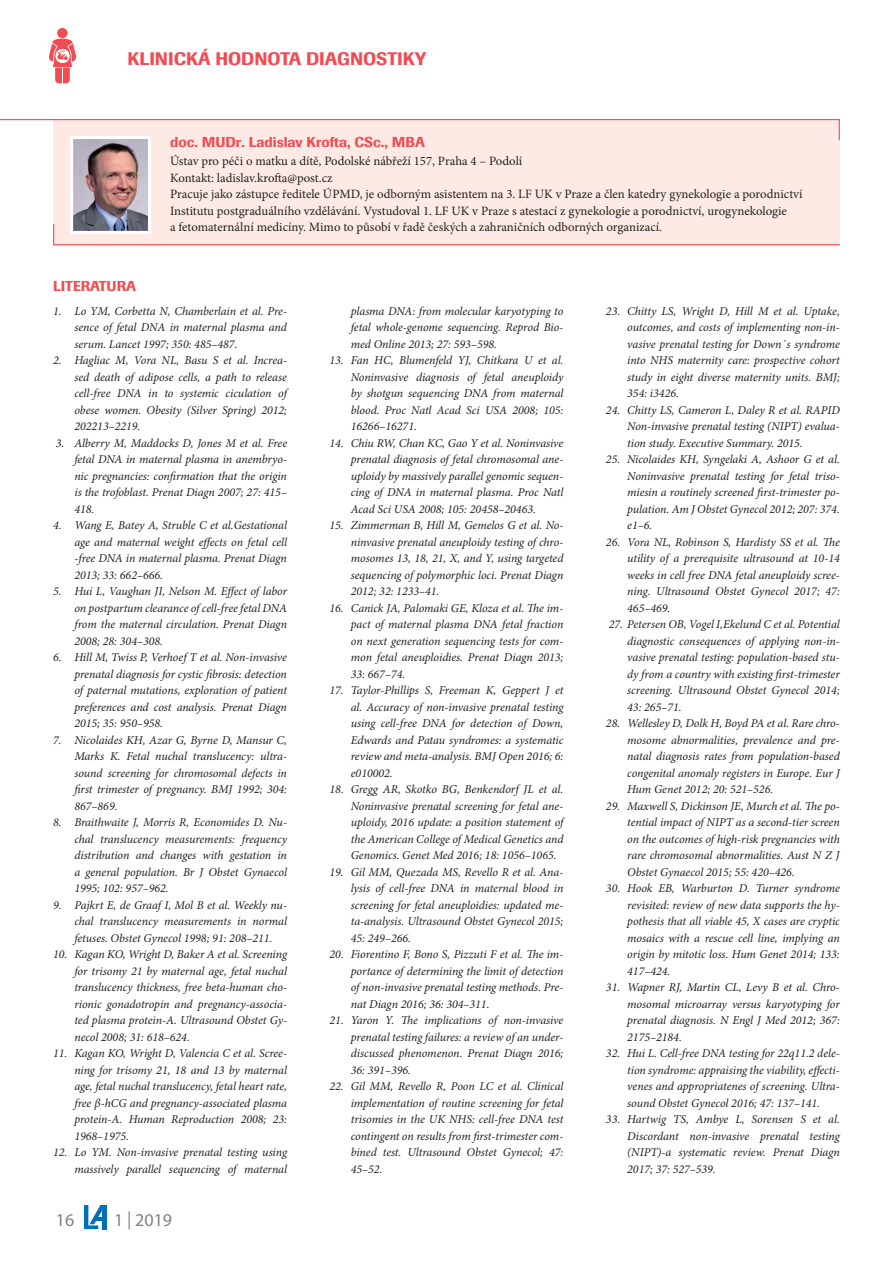
<style>
.page{position:relative;width:893px;height:1263px;background:#fff}
.page>*{position:absolute;margin:0;border:0;box-sizing:border-box;transform-origin:0 0}
.t1{font:18px "Imago Medium CE";color:#f04c54}
.t2{font:18px "Myriad Pro";color:#808285}
.t3{font:14.25px "Imago Medium CE";color:#f04c54}
.t4{font:12.75px/16.5px "Minion Pro";color:#231f20}
.t5{font:italic 12px/16.5px "Minion Pro";letter-spacing:-.005em;color:#231f20;text-align:justify}
</style>
<div class="page">
<div style="left:102px;top:1205px;width:5px;height:24px;background:#006fba"></div>
<svg style="left:84px;top:1205px;width:18px;height:24px"></svg>
<svg style="left:49px;top:28px;width:27px;height:55px"></svg>
<div style="left:53px;top:119px;width:787px;height:126px;background:#feeae5"></div>
<svg style="left:0;top:119px;width:840px;height:22px"></svg>
<svg style="left:53px;top:224px;width:787px;height:22px"></svg>
<img style="left:74px;top:140px;width:73px;height:90px">
<div style="left:70px;top:136px;width:81px;height:98px;border:3px solid #fff"></div>
<h1 class="t1" style="left:128px;top:52px;width:300px">KLINICKÁ HODNOTA DIAGNOSTIKY</h1>
<p class="t3" style="left:53px;top:281px;width:84px">LITERATURA</p>
<p class="t3" style="left:170px;top:137px;width:256px">doc. MUDr. Ladislav Krofta, CSc., MBA</p>
<p class="t4" style="left:170px;top:154px;width:634px">Ústav pro péči o matku a dítě, Podolské nábřeží 157, Praha 4 – Podolí<br>Kontakt: ladislav.krofta@post.cz<br>Pracuje jako zástupce ředitele ÚPMD, je odborným asistentem na 3. LF UK v Praze a člen katedry gynekologie a porodnictví Institutu postgraduálního vzdělávání. Vystudoval 1. LF UK v Praze s atestací z gynekologie a porodnictví, urogynekologie<br>a fetomaternální medicíny. Mimo to působí v řadě českých a zahraničních odborných organizací.</p>
<p class="t5" style="left:74px;top:304px;width:214px;text-indent:-21px">1. Lo YM, Corbetta N, Chamberlain et al. Pre&shy;sence of fetal DNA in maternal plasma and serum. Lancet 1997; 350: 485–487.</p>
<p class="t5" style="left:74px;top:353px;width:214px;text-indent:-21px">2. Hagliac M, Vora NL, Basu S et al. Increa&shy;sed death of adipose cells, a path to release cell-free DNA in to systemic ciculation of obese women. Obesity (Silver Spring) 2012; 202213–2219.</p>
<p class="t5" style="left:74px;top:436px;width:214px;text-indent:-19px">3. Alberry M, Maddocks D, Jones M et al. Free fetal DNA in maternal plasma in anembryo&shy;nic pregnancies: confirmation that the origin is the trofoblast. Prenat Diagn 2007; 27: 415– 418.</p>
<p class="t5" style="left:74px;top:518px;width:214px;text-indent:-21px">4. Wang E, Batey A, Struble C et al.Gestational age and maternal weight effects on fetal cell -free DNA in maternal plasma. Prenat Diagn 2013; 33: 662–666.</p>
<p class="t5" style="left:74px;top:584px;width:214px;text-indent:-21px">5. Hui L, Vaughan JI, Nelson M. Effect of labor on postpartum clearance of cell-free fetal DNA from the maternal circulation. Prenat Diagn 2008; 28: 304–308.</p>
<p class="t5" style="left:74px;top:650px;width:214px;text-indent:-21px">6. Hill M, Twiss P, Verhoef T et al. Non-invasive prenatal diagnosis for cystic fibrosis: detection of paternal mutations, exploration of patient preferences and cost analysis. Prenat Diagn 2015; 35: 950–958.</p>
<p class="t5" style="left:74px;top:733px;width:214px;text-indent:-21px">7. Nicolaides KH, Azar G, Byrne D, Mansur C, Marks K. Fetal nuchal translucency: ultra&shy;sound screening for chromosomal defects in first trimester of pregnancy. BMJ 1992; 304:<br>867–869.</p>
<p class="t5" style="left:74px;top:815px;width:214px;text-indent:-21px">8. Braithwaite J, Morris R, Economides D. Nu&shy;chal translucency measurements: frequency distribution and changes with gestation in a general population. Br J Obstet Gynaecol 1995; 102: 957–962.</p>
<p class="t5" style="left:74px;top:898px;width:214px;text-indent:-21px">9. Pajkrt E, de Graaf I, Mol B et al. Weekly nu&shy;chal translucency measurements in normal fetuses. Obstet Gynecol 1998; 91: 208–211.</p>
<p class="t5" style="left:74px;top:947px;width:214px;text-indent:-21px">10. Kagan KO, Wright D, Baker A et al. Screening for trisomy 21 by maternal age, fetal nuchal translucency thickness, free beta-human cho&shy;rionic gonadotropin and pregnancy-associa&shy;ted plasma protein-A. Ultrasound Obstet Gy&shy;necol 2008; 31: 618–624.</p>
<p class="t5" style="left:74px;top:1046px;width:214px;text-indent:-21px">11. Kagan KO, Wright D, Valencia C et al. Scree&shy;ning for trisomy 21, 18 and 13 by maternal age, fetal nuchal translucency, fetal heart rate, free β-hCG and pregnancy-associated plasma protein-A. Human Reproduction 2008; 23:<br>1968–1975.</p>
<p class="t5" style="left:53px;top:1145px;width:235px;text-align:right">12. Lo YM. Non-invasive prenatal testing using massively parallel sequencing of maternal</p>
<h1 class="t2" style="left:56px;top:1209px;width:20px">16</h1>
<h1 class="t2" style="left:114px;top:1209px;width:60px">1 | 2019</h1>
<p class="t5" style="left:351px;top:304px;width:214px">plasma DNA: from molecular karyotyping to fetal whole-genome sequencing. Reprod Bio&shy;med Online 2013; 27: 593–598.</p>
<p class="t5" style="left:351px;top:353px;width:214px;text-indent:-21px">13. Fan HC, Blumenfeld YJ, Chitkara U et al.<br>Noninvasive diagnosis of fetal aneuploidy by shotgun sequencing DNA from maternal blood. Proc Natl Acad Sci USA 2008; 105:<br>16266–16271.</p>
<p class="t5" style="left:351px;top:436px;width:214px;text-indent:-21px">14. Chiu RW, Chan KC, Gao Y et al. Noninvasive prenatal diagnosis of fetal chromosomal ane&shy;uploidy by massively parallel genomic sequen&shy;cing of DNA in maternal plasma. Proc Natl Acad Sci USA 2008; 105: 20458–20463.</p>
<p class="t5" style="left:351px;top:518px;width:214px;text-indent:-21px">15. Zimmerman B, Hill M, Gemelos G et al. No&shy;ninvasive prenatal aneuploidy testing of chro&shy;mosomes 13, 18, 21, X, and Y, using targeted sequencing of polymorphic loci. Prenat Diagn 2012; 32: 1233–41.</p>
<p class="t5" style="left:351px;top:601px;width:214px;text-indent:-21px">16. Canick JA, Palomaki GE, Kloza et al. The im&shy;pact of maternal plasma DNA fetal fraction on next generation sequencing tests for com&shy;mon fetal aneuploidies. Prenat Diagn 2013; 33: 667–74.</p>
<p class="t5" style="left:351px;top:683px;width:214px;text-indent:-21px">17. Taylor-Phillips S, Freeman K, Geppert J et al. Accuracy of non-invasive prenatal testing using cell-free DNA for detection of Down, Edwards and Patau syndromes: a systematic review and meta-analysis. BMJ Open 2016; 6: e010002.</p>
<p class="t5" style="left:351px;top:782px;width:214px;text-indent:-21px">18. Gregg AR, Skotko BG, Benkendorf JL et al.<br>Noninvasive prenatal screening for fetal ane&shy;uploidy, 2016 update: a position statement of the American College of Medical Genetics and Genomics. Genet Med 2016; 18: 1056–1065.</p>
<p class="t5" style="left:351px;top:865px;width:214px;text-indent:-21px">19. Gil MM, Quezada MS, Revello R et al. Ana&shy;lysis of cell-free DNA in maternal blood in screening for fetal aneuploidies: updated me&shy;ta-analysis. Ultrasound Obstet Gynecol 2015; 45: 249–266.</p>
<p class="t5" style="left:351px;top:947px;width:214px;text-indent:-21px">20. Fiorentino F, Bono S, Pizzuti F et al. The im&shy;portance of determining the limit of detection of non-invasive prenatal testing methods. Pre&shy;nat Diagn 2016; 36: 304–311.</p>
<p class="t5" style="left:351px;top:1013px;width:214px;text-indent:-21px">21. Yaron Y. The implications of non-invasive prenatal testing failures: a review of an under&shy;discussed phenomenon. Prenat Diagn 2016; 36: 391–396.</p>
<p class="t5" style="left:351px;top:1079px;width:214px;text-indent:-21px">22. Gil MM, Revello R, Poon LC et al. Clinical implementation of routine screening for fetal trisomies in the UK NHS: cell-free DNA test contingent on results from first-trimester com&shy;bined test. Ultrasound Obstet Gynecol; 47:<br>45–52.</p>
<p class="t5" style="left:627px;top:304px;width:214px;text-indent:-21px">23. Chitty LS, Wright D, Hill M et al. Uptake, outcomes, and costs of implementing non-in&shy;vasive prenatal testing for Down´s syndrome into NHS maternity care: prospective cohort study in eight diverse maternity units. BMJ; 354: i3426.</p>
<p class="t5" style="left:627px;top:403px;width:214px;text-indent:-21px">24. Chitty LS, Cameron L, Daley R et al. RAPID Non-invasive prenatal testing (NIPT) evalua&shy;tion study. Executive Summary. 2015.</p>
<p class="t5" style="left:627px;top:452px;width:214px;text-indent:-21px">25. Nicolaides KH, Syngelaki A, Ashoor G et al.<br>Noninvasive prenatal testing for fetal triso&shy;miesin a routinely screened first-trimester po&shy;pulation. Am J Obstet Gynecol 2012; 207: 374. e1–6.</p>
<p class="t5" style="left:627px;top:535px;width:214px;text-indent:-21px">26. Vora NL, Robinson S, Hardisty SS et al. The utility of a prerequisite ultrasound at 10-14 weeks in cell free DNA fetal aneuploidy scree&shy;ning. Ultrasound Obstet Gynecol 2017; 47:<br>465–469.</p>
<p class="t5" style="left:627px;top:617px;width:214px;text-indent:-19px">27. Petersen OB, Vogel I,Ekelund C et al. Potential diagnostic consequences of applying non-in&shy;vasive prenatal testing: population-based stu&shy;dy from a country with existing first-trimester screening. Ultrasound Obstet Gynecol 2014; 43: 265–71.</p>
<p class="t5" style="left:627px;top:716px;width:214px;text-indent:-21px">28. Wellesley D, Dolk H, Boyd PA et al. Rare chro&shy;mosome abnormalities, prevalence and pre&shy;natal diagnosis rates from population-based congenital anomaly registers in Europe. Eur J Hum Genet 2012; 20: 521–526.</p>
<p class="t5" style="left:627px;top:799px;width:214px;text-indent:-21px">29. Maxwell S, Dickinson JE, Murch et al. The po&shy;tential impact of NIPT as a second-tier screen on the outcomes of high-risk pregnancies with rare chromosomal abnormalities. Aust N Z J Obstet Gynaecol 2015; 55: 420–426.</p>
<p class="t5" style="left:627px;top:881px;width:214px;text-indent:-21px">30. Hook EB, Warburton D. Turner syndrome revisited: review of new data supports the hy&shy;pothesis that all viable 45, X cases are cryptic mosaics with a rescue cell line, implying an origin by mitotic loss. Hum Genet 2014; 133:<br>417–424.</p>
<p class="t5" style="left:627px;top:980px;width:214px;text-indent:-21px">31. Wapner RJ, Martin CL, Levy B et al. Chro&shy;mosomal microarray versus karyotyping for prenatal diagnosis. N Engl J Med 2012; 367:<br>2175–2184.</p>
<p class="t5" style="left:627px;top:1046px;width:214px;text-indent:-21px">32. Hui L. Cell-free DNA testing for 22q11.2 dele&shy;tion syndrome: appraising the viability, effecti&shy;venes and appropriatenes of screening. Ultra&shy;sound Obstet Gynecol 2016; 47: 137–141.</p>
<p class="t5" style="left:627px;top:1112px;width:214px;text-indent:-21px">33. Hartwig TS, Ambye L, Sorensen S et al.<br>Discordant non-invasive prenatal testing (NIPT)-a systematic review. Prenat Diagn 2017; 37: 527–539.</p>
</div>
